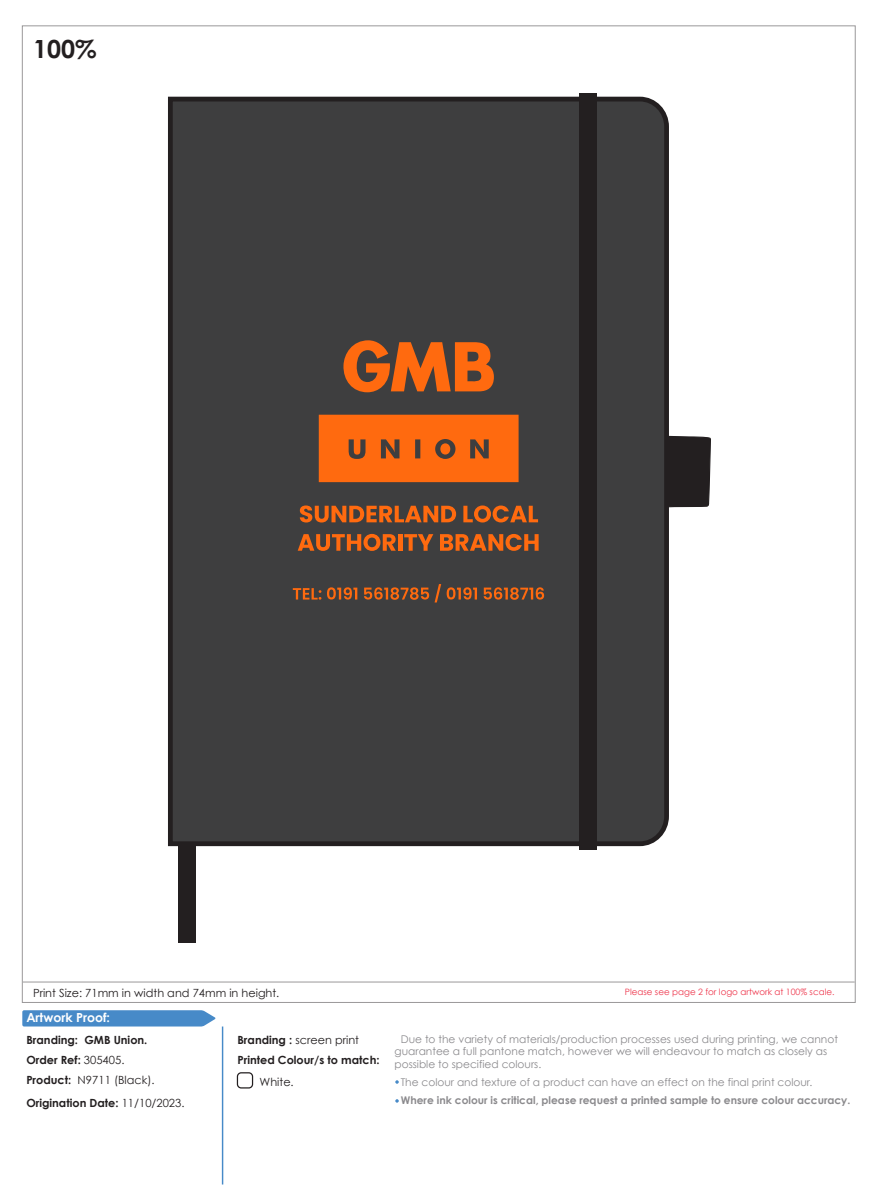
<style>
.page{position:relative;width:879px;height:1204px;background:#fff}
.page>*{position:absolute;margin:0;border:0;box-sizing:border-box;transform-origin:0 0}
.t1{font:700 25px "Century Gothic";color:#231f20}
.t2{font:700 12.5px "Century Gothic";color:#fff}
.t3{font:700 11.25px/20px "Century Gothic";color:#231f20}
.t4{font:11.25px "Century Gothic";color:#231f20}
.t5{font:10.62px/12.8px "Century Gothic";color:#8b8a8d}
.t6{font:700 10.62px "Century Gothic";color:#8b8a8d}
.t7{font:8.75px "Century Gothic";color:#ee354b}
.s1{font-weight:400}
</style>
<div class="page">
<hr style="left:23px;top:981px;width:831px;height:1px;background:#9a9899">
<svg style="left:22px;top:1010px;width:194px;height:16px;background:#4f8fca"></svg>
<hr style="left:222px;top:1026px;width:1px;height:158px;background:#478ac8">
<svg style="left:395px;top:1099px;width:4px;height:3px"></svg>
<div style="left:237px;top:1071px;width:16px;height:17px;border:1px solid #231f20;border-radius:4px"></div>
<div style="left:178px;top:187px;width:18px;height:755px;background:#231f20"></div>
<svg style="left:671px;top:435px;width:40px;height:73px;background:#2f2b2c"></svg>
<div style="left:168px;top:94px;width:503px;height:754px;background:#3e3e3f"></div>
<div style="left:579px;top:93px;width:17px;height:756px;background:#231f20"></div>
<svg style="left:343px;top:340px;width:151px;height:52px;background:#b45821"></svg>
<svg style="left:319px;top:414px;width:199px;height:68px;background:#ee6613"></svg>
<div style="left:440px;top:443px;width:10px;height:11px;background:#ff6a0f;border-radius:50%"></div>
<svg style="left:300px;top:505px;width:156px;height:17px;background:#a65524"></svg>
<svg style="left:463px;top:505px;width:75px;height:17px"></svg>
<svg style="left:298px;top:533px;width:98px;height:17px;background:#9d5327"></svg>
<hr style="left:398px;top:534px;width:4px;height:16px;background:#ff6a0f">
<svg style="left:404px;top:534px;width:29px;height:16px"></svg>
<svg style="left:440px;top:534px;width:98px;height:16px;background:#ac5623"></svg>
<svg style="left:293px;top:588px;width:28px;height:11px"></svg>
<svg style="left:327px;top:587px;width:30px;height:12px"></svg>
<svg style="left:364px;top:584px;width:77px;height:18px"></svg>
<svg style="left:447px;top:587px;width:30px;height:12px"></svg>
<svg style="left:483px;top:587px;width:61px;height:12px"></svg>
<h1 class="t1" style="left:33px;top:33px;width:65px">100%</h1>
<p class="t4" style="left:33px;top:985px;width:248px">Print Size: 71mm in width and 74mm in height.</p>
<p class="t7" style="left:625px;top:986px;width:211px">Please see page 2 for logo artwork at 100% scale.</p>
<p class="t2" style="left:26px;top:1009px;width:85px">Artwork Proof:</p>
<p class="t3" style="left:26px;top:1028px;width:130px">Branding: GMB Union.<br>Order Ref: <span class="s1">305405.<br></span>Product: <span class="s1">N9711 (Black).</span></p>
<p class="t3" style="left:26px;top:1092px;width:160px">Origination Date: <span class="s1">11/10/2023.</span></p>
<p class="t5" style="left:394px;top:1032px;width:445px;text-indent:6px">Due to the variety of materials/production processes used during printing, we cannot guarantee a full pantone match, however we will endeavour to match as closely as possible to specified colours.</p>
<p class="t5" style="left:401px;top:1075px;width:413px">The colour and texture of a product can have an effect on the final print colour.</p>
<p class="t6" style="left:401px;top:1092px;width:451px">Where ink colour is critical, please request a printed sample to ensure colour accuracy.</p>
<p class="t3" style="left:237px;top:1029px;width:144px">Branding : <span class="s1">screen print<br></span>Printed Colour/s to match:</p>
<p class="t4" style="left:260px;top:1074px;width:36px">White.</p>
</div>
